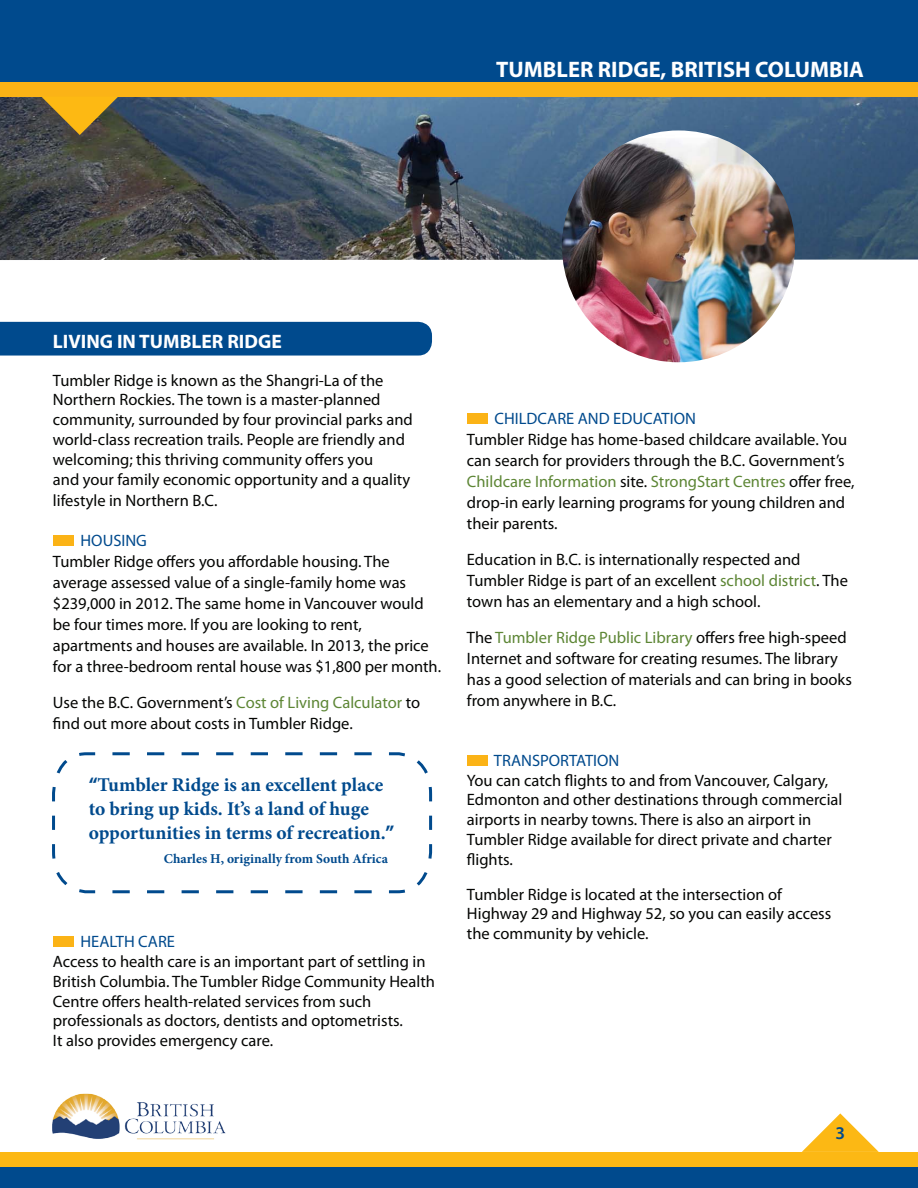
<style>
.page{position:relative;width:918px;height:1188px;background:#fff}
.page>*{position:absolute;margin:0;border:0;box-sizing:border-box;transform-origin:0 0}
.t1{font:700 22.5px "Myriad Pro";color:#fff}
.t2{font:700 19.5px/24px "Minion Pro";color:#004a8d}
.t3{font:700 19.5px "Myriad Pro";color:#fff}
.t4{font:600 18px "Myriad Pro";color:#004a8d}
.t5{font:16.5px/21px "Myriad Pro";color:#040503}
.t6{font:16.5px "Myriad Pro";color:#004a8d}
.t7{font:700 13.5px "Minion Pro";color:#004a8d}
.s1{color:#5d8635}
.s2{font-family:"Myriad Pro"}
.s3{color:#004a8d}
</style>
<div class="page">
<div style="left:0;top:322px;width:432px;height:34px;background:#004a8d"></div>
<img style="left:0;top:97px;width:918px;height:163px">
<div style="left:53px;top:535px;width:21px;height:11px;background:#fbb316"></div>
<div style="left:53px;top:936px;width:21px;height:11px;background:#fbb316"></div>
<div style="left:467px;top:413px;width:21px;height:11px;background:#fbb316"></div>
<div style="left:467px;top:755px;width:21px;height:11px;background:#fbb316"></div>
<img style="left:562px;top:130px;width:233px;height:232px">
<svg style="left:52px;top:752px;width:381px;height:142px"></svg>
<div style="left:0;top:0;width:918px;height:82px;background:#004a8d"></div>
<div style="left:0;top:82px;width:918px;height:15px;background:#fbb316"></div>
<svg style="left:40px;top:97px;width:78px;height:38px;background:#9e7e2b"></svg>
<img style="left:52px;top:1093px;width:174px;height:47px">
<div style="left:0;top:1167px;width:918px;height:21px;background:#004a8d"></div>
<div style="left:0;top:1152px;width:918px;height:15px;background:#fcb814"></div>
<svg style="left:802px;top:1113px;width:77px;height:39px"></svg>
<h1 class="t1" style="left:496px;top:54px;width:369px">TUMBLER RIDGE, BRITISH COLUMBIA</h1>
<p class="t3" style="left:53px;top:328px;width:230px">LIVING IN TUMBLER RIDGE</p>
<p class="t5" style="left:53px;top:369px;width:332px">Tumbler Ridge is known as the Shangri-La of the</p>
<p class="t5" style="left:53px;top:389px;width:329px">Northern Rockies. The town is a master-planned</p>
<p class="t5" style="left:53px;top:409px;width:361px;line-height:19.8px">community, surrounded by four provincial parks and world-class recreation trails. People are friendly and</p>
<p class="t5" style="left:53px;top:448px;width:322px">welcoming; this thriving community offers you</p>
<p class="t5" style="left:53px;top:468px;width:359px">and your family economic opportunity and a quality</p>
<p class="t5" style="left:53px;top:489px;width:166px">lifestyle in Northern B.C.</p>
<p class="t6" style="left:81px;top:531px;width:68px">HOUSING</p>
<p class="t5" style="left:53px;top:551px;width:338px">Tumbler Ridge offers you affordable housing. The</p>
<p class="t5" style="left:53px;top:572px;width:372px">average assessed value of a single-family home was $239,000 in 2012. The same home in Vancouver would</p>
<p class="t5" style="left:53px;top:614px;width:310px">be four times more. If you are looking to rent,</p>
<p class="t5" style="left:53px;top:635px;width:390px">apartments and houses are available. In 2013, the price for a three-bedroom rental house was $1,800 per month.</p>
<p class="t5" style="left:53px;top:692px;width:369px">Use the B.C. Government’s <span class="s1">Cost of Living Calculator</span> to find out more about costs in Tumbler Ridge.</p>
<p class="t2" style="left:89px;top:773px;width:296px"><span class="s2">“</span>Tumbler Ridge is an excellent place to bring up kids. It’s a land of huge</p>
<p class="t2" style="left:89px;top:821px;width:307px">opportunities in terms of recreation.<span class="s2">”</span></p>
<p class="t7" style="left:164px;top:850px;width:226px">Charles H, originally from South Africa</p>
<p class="t6" style="left:81px;top:931px;width:96px">HEALTH CARE</p>
<p class="t5" style="left:53px;top:951px;width:374px">Access to health care is an important part of settling in</p>
<p class="t5" style="left:53px;top:971px;width:384px;line-height:19.8px">British Columbia. The Tumbler Ridge Community Health<br>Centre offers health-related services from such</p>
<p class="t5" style="left:53px;top:1010px;width:351px">professionals as doctors, dentists and optometrists.</p>
<p class="t5" style="left:53px;top:1030px;width:222px">It also provides emergency care.</p>
<p class="t5" style="left:467px;top:408px;width:389px;text-indent:28px"><span class="s3">CHILDCARE AND EDUCATION<br></span>Tumbler Ridge has home-based childcare available. You can search for providers through the B.C. Government’s <span class="s1">Childcare Information</span> site. <span class="s1">StrongStart Centres</span> offer free, drop-in early learning programs for young children and their parents.</p>
<p class="t5" style="left:467px;top:549px;width:335px">Education in B.C. is internationally respected and</p>
<p class="t5" style="left:467px;top:570px;width:383px">Tumbler Ridge is part of an excellent <span class="s1">school district</span>. The town has an elementary and a high school.</p>
<p class="t5" style="left:467px;top:627px;width:386px">The <span class="s1">Tumbler Ridge Public Library</span> offers free high-speed Internet and software for creating resumes. The library has a good selection of materials and can bring in books from anywhere in B.C.</p>
<p class="t6" style="left:494px;top:750px;width:127px">TRANSPORTATION</p>
<p class="t5" style="left:467px;top:770px;width:377px;line-height:19.8px">You can catch flights to and from Vancouver, Calgary,<br>Edmonton and other destinations through commercial airports in nearby towns. There is also an airport in</p>
<p class="t5" style="left:467px;top:829px;width:366px;line-height:19.8px">Tumbler Ridge available for direct private and charter flights.</p>
<p class="t5" style="left:467px;top:884px;width:366px;line-height:19.8px">Tumbler Ridge is located at the intersection of<br>Highway 29 and Highway 52, so you can easily access the community by vehicle.</p>
<p class="t4" style="left:836px;top:1122px;width:11px">3</p>
</div>
